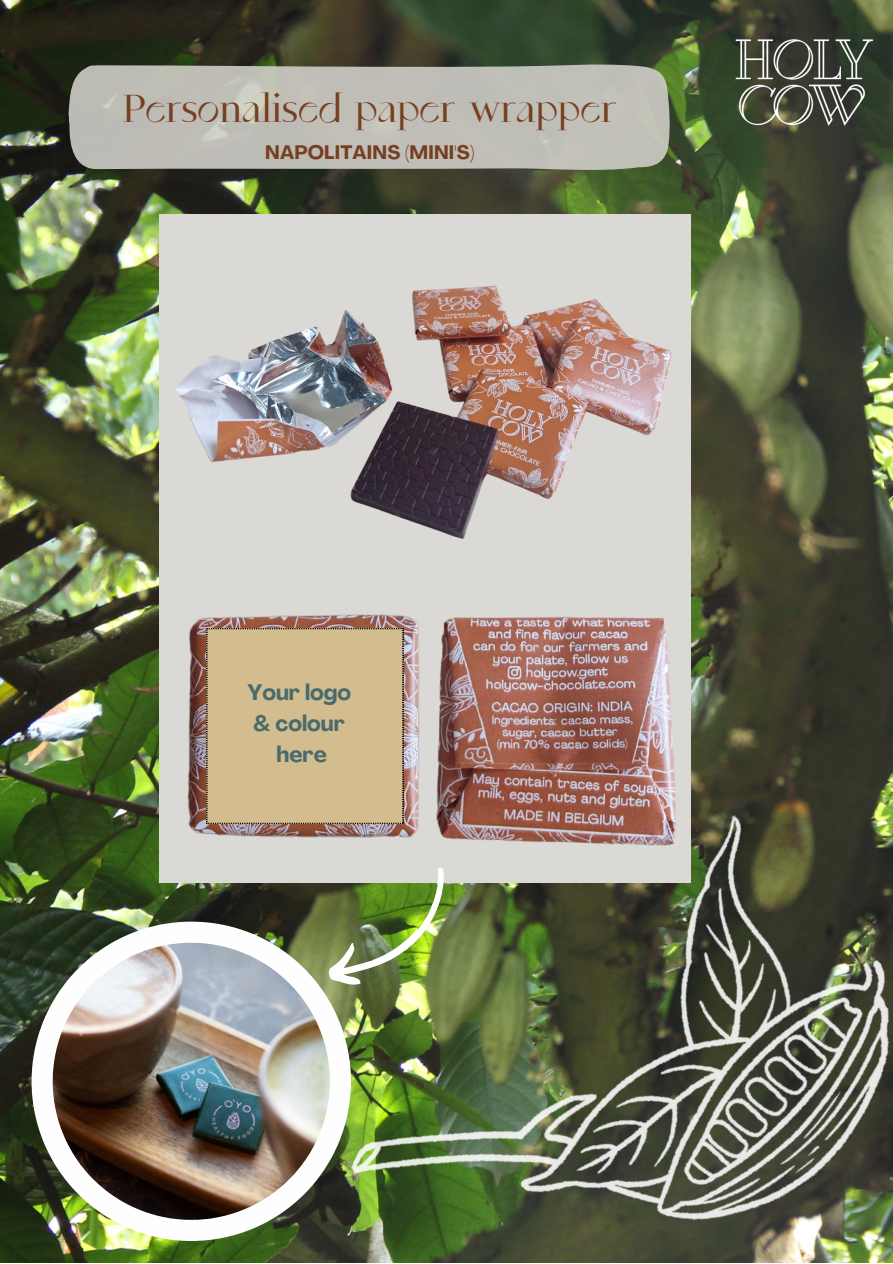
<style>
.page{position:relative;width:893px;height:1264px;background:#fff}
.page>*{position:absolute;margin:0;border:0;box-sizing:border-box;transform-origin:0 0}
.t1{font:39px "Saint Monica";color:#763f21}
.t2{font:700 22.2px "Agrandir";color:#496b6e}
.t3{font:700 19.2px "Agrandir";letter-spacing:.01em;color:#763f21}
</style>
<div class="page">
<img style="left:0;top:0;width:892px;height:1262px">
<img style="left:713px;top:0;width:179px;height:172px">
<svg style="left:68px;top:63px;width:602px;height:108px;background:#b7b6ae"></svg>
<img style="left:32px;top:921px;width:273px;height:319px">
<img style="left:53px;top:942px;width:252px;height:277px">
<img style="left:305px;top:792px;width:587px;height:470px">
<img style="left:163px;top:603px;width:262px;height:245px">
<div style="left:206px;top:628px;width:197px;height:195px;background:#d3bc8d"></div>
<img style="left:319px;top:865px;width:150px;height:135px">
<img style="left:425px;top:603px;width:275px;height:279px">
<img style="left:117px;top:141px;width:616px;height:462px">
<p class="t1" style="left:123px;top:89px;width:494px">Personalised paper wrapper</p>
<p class="t3" style="left:265px;top:144px;width:211px">NAPOLITAINS (MINI'S)</p>
<p class="t2" style="left:247px;top:683px;width:105px">Your logo</p>
<p class="t2" style="left:254px;top:714px;width:93px">&amp; colour</p>
<p class="t2" style="left:276px;top:745px;width:52px">here</p>
</div>
